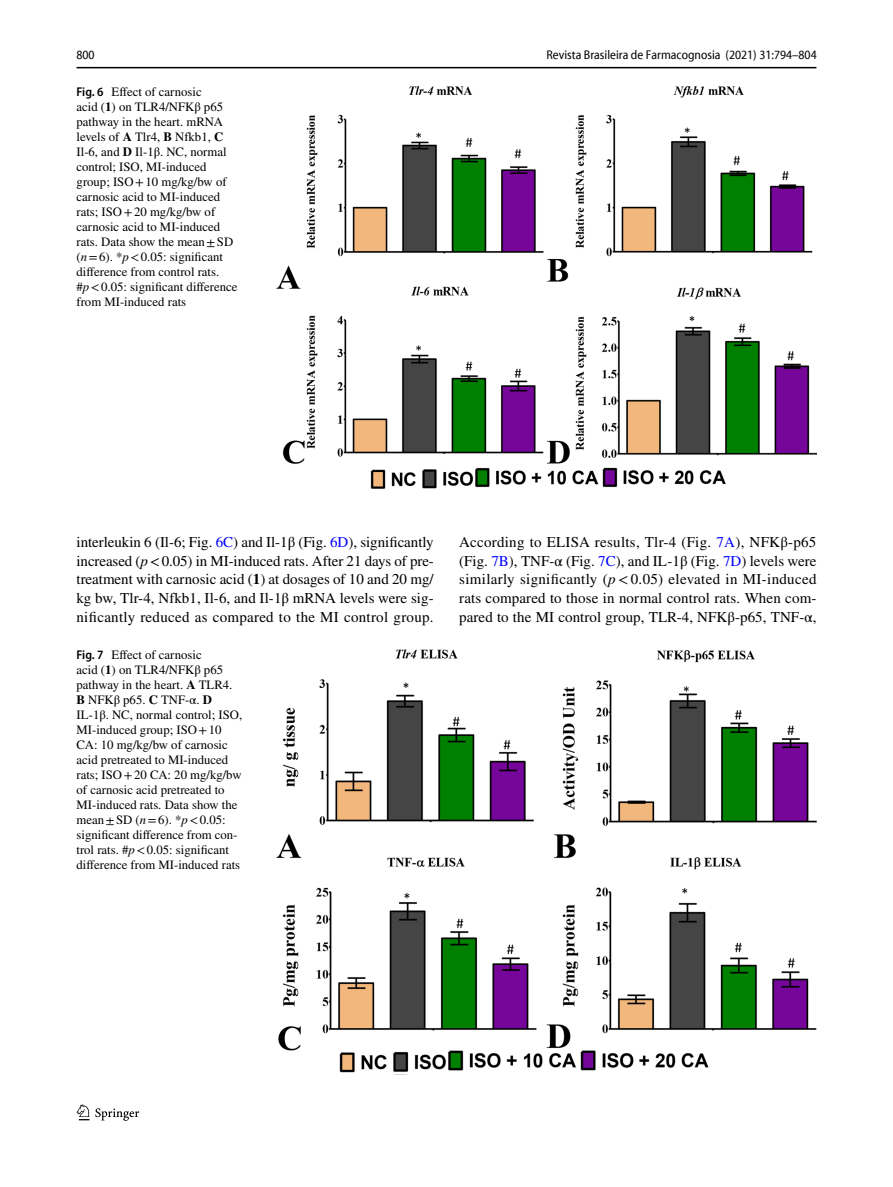
<style>
.page{position:relative;width:893px;height:1187px;background:#fff}
.page>*{position:absolute;margin:0;border:0;box-sizing:border-box;transform-origin:0 0}
.t1{font:15px/18.8px "STIX";letter-spacing:.01em;color:#000;text-align:justify}
.t2{font:12.75px/15px "STIX";color:#000}
.t3{font:semi-condensed 12.75px "Myriad Pro Unic";color:#000}
.s1{font-family:"Myriad Pro";font-weight:600;font-stretch:semi-condensed}
.s2{font-weight:700}
.s3{font-style:italic}
.s4{color:#00f}
</style>
<div class="page">
<hr style="left:77px;top:67px;width:739px;height:1px;background:#000">
<img style="left:276px;top:87px;width:540px;height:401px">
<img style="left:276px;top:649px;width:540px;height:424px">
<svg style="left:77px;top:1104px;width:12px;height:16px"></svg>
<svg style="left:95px;top:1108px;width:44px;height:12px"></svg>
<p class="t3" style="left:77px;top:50px;width:20px">800</p>
<p class="t3" style="left:546px;top:50px;width:272px">Revista Brasileira de Farmacognosia (2021) 31:794–804</p>
<p class="t2" style="left:77px;top:85px;width:162px"><span class="s1">Fig. 6</span> Effect of carnosic<br>acid (<span class="s2">1</span>) on TLR4/NFKβ p65 pathway in the heart. mRNA levels of <span class="s2">A</span> Tlr4, <span class="s2">B</span> Nfkb1, <span class="s2">C<br></span>Il-6, and <span class="s2">D</span> Il-1β. NC, normal control; ISO, MI-induced group; ISO+10 mg/kg/bw of carnosic acid to MI-induced rats; ISO+20 mg/kg/bw of carnosic acid to MI-induced rats. Data show the mean±SD (<span class="s3">n</span>=6). *<span class="s3">p</span>&lt;0.05: significant difference from control rats. #<span class="s3">p</span>&lt;0.05: significant difference from MI-induced rats</p>
<p class="t1" style="left:77px;top:533px;width:359px">interleukin 6 (Il-6; Fig. <span class="s4">6C</span>) and Il-1β (Fig. <span class="s4">6D</span>), significantly increased (<span class="s3">p</span>&lt;0.05) in MI-induced rats. After 21 days of pre&shy;treatment with carnosic acid (<span class="s2">1</span>) at dosages of 10 and 20 mg/ kg bw, Tlr-4, Nfkb1, Il-6, and Il-1β mRNA levels were sig&shy;nificantly reduced as compared to the MI control group.</p>
<p class="t1" style="left:459px;top:533px;width:359px">According to ELISA results, Tlr-4 (Fig. <span class="s4">7A</span>), NFKβ-p65 (Fig. <span class="s4">7B</span>), TNF-α (Fig. <span class="s4">7C</span>), and IL-1β (Fig. <span class="s4">7D</span>) levels were similarly significantly (<span class="s3">p</span>&lt;0.05) elevated in MI-induced rats compared to those in normal control rats. When com&shy;pared to the MI control group, TLR-4, NFKβ-p65, TNF-α,</p>
<p class="t2" style="left:77px;top:647px;width:167px"><span class="s1">Fig. 7</span> Effect of carnosic<br>acid (<span class="s2">1</span>) on TLR4/NFKβ p65 pathway in the heart. <span class="s2">A</span> TLR4.<br><span class="s2">B</span> NFKβ p65. <span class="s2">C</span> TNF-α. <span class="s2">D<br></span>IL-1β. NC, normal control; ISO,<br>MI-induced group; ISO+10<br>CA: 10 mg/kg/bw of carnosic acid pretreated to MI-induced rats; ISO+20 CA: 20 mg/kg/bw of carnosic acid pretreated to<br>MI-induced rats. Data show the mean±SD (<span class="s3">n</span>=6). *<span class="s3">p</span>&lt;0.05: significant difference from con&shy;trol rats. #<span class="s3">p</span>&lt;0.05: significant difference from MI-induced rats</p>
</div>
